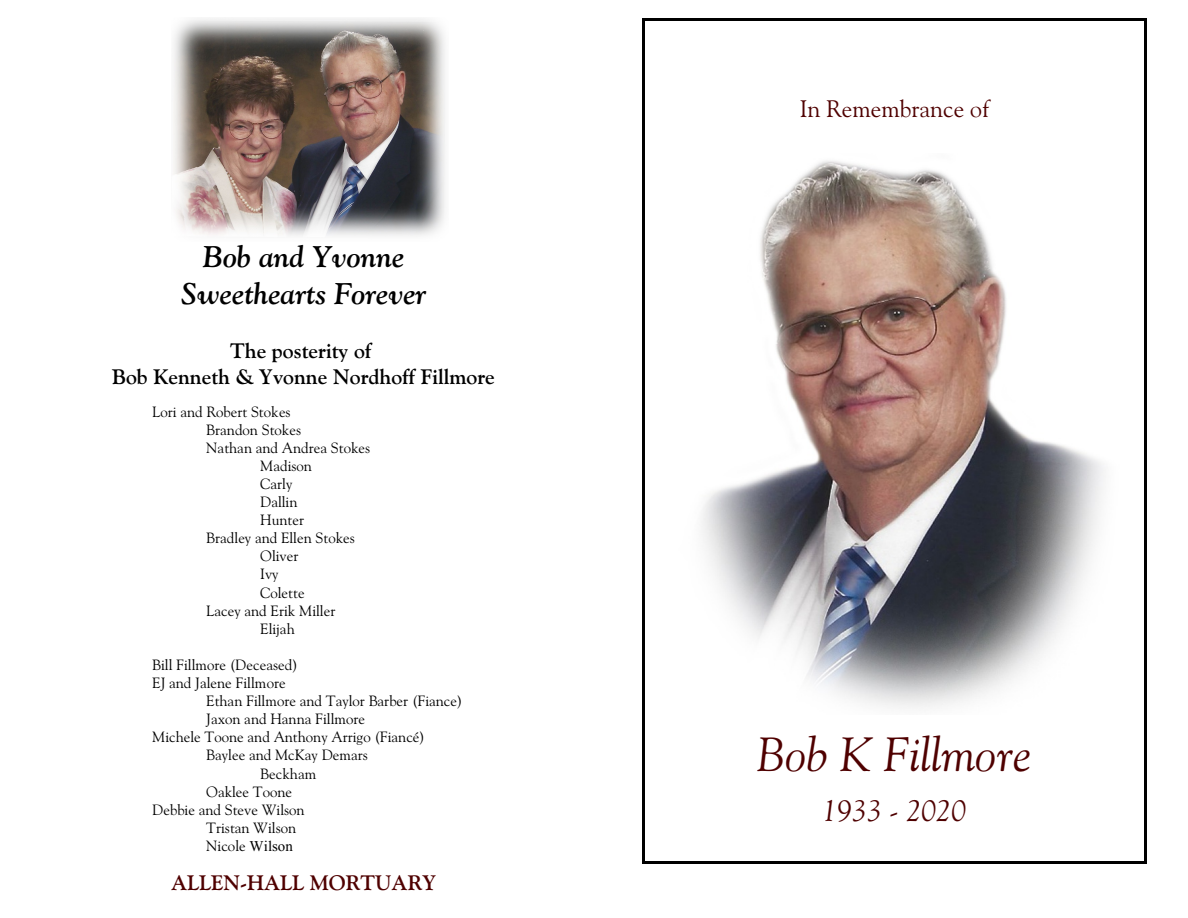
<style>
.page{position:relative;width:1188px;height:918px;background:#fff}
.page>*{position:absolute;margin:0;border:0;box-sizing:border-box;transform-origin:0 0}
.t1{font:italic 48px "Goudy Old Style BT";color:#4f0000}
.t2{font:italic 700 30px/36.9px "Goudy Old Style BT";color:#000;text-align:center}
.t3{font:italic 30px "Goudy Old Style BT";letter-spacing:.005em;color:#4f0000}
.t4{font:24px "Goudy Old Style BT";color:#4f0000}
.t5{font:700 21px/26.1px "Goudy Old Style BT";color:#000;text-align:center}
.t6{font:700 21px "Goudy Old Style BT";letter-spacing:.005em;color:#4f0000}
.t7{font:15px "Goudy Old Style BT";color:#000}
.s1{font-family:"Times New Roman"}
</style>
<div class="page">
<hr style="left:642px;top:18px;width:3px;height:44px;background:#000">
<hr style="left:1144px;top:18px;width:2px;height:44px;background:#000">
<hr style="left:642px;top:18px;width:504px;height:3px;background:#000">
<hr style="left:642px;top:56px;width:3px;height:40px;background:#000">
<hr style="left:1144px;top:56px;width:2px;height:40px;background:#000">
<hr style="left:642px;top:91px;width:3px;height:40px;background:#000">
<hr style="left:1144px;top:91px;width:2px;height:40px;background:#000">
<hr style="left:642px;top:126px;width:3px;height:40px;background:#000">
<hr style="left:1144px;top:126px;width:2px;height:40px;background:#000">
<hr style="left:642px;top:161px;width:3px;height:40px;background:#000">
<hr style="left:1144px;top:161px;width:2px;height:40px;background:#000">
<hr style="left:642px;top:196px;width:3px;height:41px;background:#000">
<hr style="left:1144px;top:196px;width:2px;height:41px;background:#000">
<hr style="left:642px;top:231px;width:3px;height:40px;background:#000">
<hr style="left:1144px;top:231px;width:2px;height:40px;background:#000">
<hr style="left:642px;top:266px;width:3px;height:41px;background:#000">
<hr style="left:1144px;top:266px;width:2px;height:41px;background:#000">
<hr style="left:642px;top:301px;width:3px;height:40px;background:#000">
<hr style="left:1144px;top:301px;width:2px;height:40px;background:#000">
<hr style="left:642px;top:336px;width:3px;height:41px;background:#000">
<hr style="left:1144px;top:336px;width:2px;height:41px;background:#000">
<hr style="left:642px;top:371px;width:3px;height:40px;background:#000">
<hr style="left:1144px;top:371px;width:2px;height:40px;background:#000">
<hr style="left:642px;top:406px;width:3px;height:41px;background:#000">
<hr style="left:1144px;top:406px;width:2px;height:41px;background:#000">
<hr style="left:642px;top:441px;width:3px;height:41px;background:#000">
<hr style="left:1144px;top:441px;width:2px;height:41px;background:#000">
<hr style="left:642px;top:476px;width:3px;height:41px;background:#000">
<hr style="left:1144px;top:476px;width:2px;height:41px;background:#000">
<hr style="left:642px;top:511px;width:3px;height:41px;background:#000">
<hr style="left:1144px;top:511px;width:2px;height:41px;background:#000">
<hr style="left:642px;top:546px;width:3px;height:41px;background:#000">
<hr style="left:1144px;top:546px;width:2px;height:41px;background:#000">
<hr style="left:642px;top:581px;width:3px;height:41px;background:#000">
<hr style="left:1144px;top:581px;width:2px;height:41px;background:#000">
<hr style="left:642px;top:616px;width:3px;height:41px;background:#000">
<hr style="left:1144px;top:616px;width:2px;height:41px;background:#000">
<hr style="left:642px;top:651px;width:3px;height:41px;background:#000">
<hr style="left:1144px;top:651px;width:2px;height:41px;background:#000">
<hr style="left:642px;top:686px;width:3px;height:41px;background:#000">
<hr style="left:1144px;top:686px;width:2px;height:41px;background:#000">
<hr style="left:642px;top:721px;width:3px;height:73px;background:#000">
<hr style="left:1144px;top:721px;width:2px;height:73px;background:#000">
<hr style="left:642px;top:788px;width:3px;height:49px;background:#000">
<hr style="left:1144px;top:788px;width:2px;height:49px;background:#000">
<hr style="left:642px;top:831px;width:3px;height:33px;background:#000">
<hr style="left:1144px;top:831px;width:2px;height:33px;background:#000">
<hr style="left:642px;top:861px;width:504px;height:3px;background:#000">
<img style="left:701px;top:161px;width:404px;height:547px">
<img style="left:173px;top:18px;width:272px;height:218px">
<h2 class="t2" style="left:181px;top:241px;width:247px">Bob and Yvonne<br>Sweethearts Forever</h2>
<h3 class="t5" style="left:112px;top:340px;width:384px">The posterity of<br>Bob Kenneth &amp; Yvonne Nordhoff Fillmore</h3>
<p class="t7" style="left:152px;top:405px;width:140px">Lori and Robert Stokes</p>
<p class="t7" style="left:206px;top:423px;width:96px">Brandon Stokes</p>
<p class="t7" style="left:206px;top:441px;width:166px">Nathan and Andrea Stokes</p>
<p class="t7" style="left:260px;top:459px;width:53px">Madison</p>
<p class="t7" style="left:260px;top:478px;width:34px">Carly</p>
<p class="t7" style="left:260px;top:496px;width:39px">Dallin</p>
<p class="t7" style="left:260px;top:514px;width:45px">Hunter</p>
<p class="t7" style="left:206px;top:532px;width:150px">Bradley and Ellen Stokes</p>
<p class="t7" style="left:260px;top:550px;width:40px">Oliver</p>
<p class="t7" style="left:260px;top:568px;width:20px">Ivy</p>
<p class="t7" style="left:260px;top:586px;width:46px">Colette</p>
<p class="t7" style="left:206px;top:604px;width:131px">Lacey and Erik Miller</p>
<p class="t7" style="left:260px;top:622px;width:36px">Elijah</p>
<p class="t7" style="left:152px;top:659px;width:147px">Bill Fillmore (Deceased)</p>
<p class="t7" style="left:152px;top:677px;width:135px">EJ and Jalene Fillmore</p>
<p class="t7" style="left:206px;top:695px;width:258px">Ethan Fillmore and Taylor Barber (Fiance)</p>
<p class="t7" style="left:206px;top:713px;width:160px">Jaxon and Hanna Fillmore</p>
<p class="t7" style="left:152px;top:731px;width:274px">Michele Toone and Anthony Arrigo (Fiancé)</p>
<p class="t7" style="left:206px;top:749px;width:163px">Baylee and McKay Demars</p>
<p class="t7" style="left:260px;top:767px;width:57px">Beckham</p>
<p class="t7" style="left:206px;top:785px;width:87px">Oaklee Toone</p>
<p class="t7" style="left:152px;top:803px;width:154px">Debbie and Steve Wilson</p>
<p class="t7" style="left:206px;top:821px;width:91px">Tristan Wilson</p>
<p class="t7" style="left:206px;top:839px;width:88px">Nicole <span class="s1">Wilson</span></p>
<h3 class="t6" style="left:171px;top:874px;width:267px">ALLEN-HALL MORTUARY</h3>
<h3 class="t4" style="left:800px;top:99px;width:191px">In Remembrance of</h3>
<h1 class="t1" style="left:757px;top:735px;width:277px">Bob K Fillmore</h1>
<h2 class="t3" style="left:822px;top:798px;width:146px">1933 - 2020</h2>
</div>
